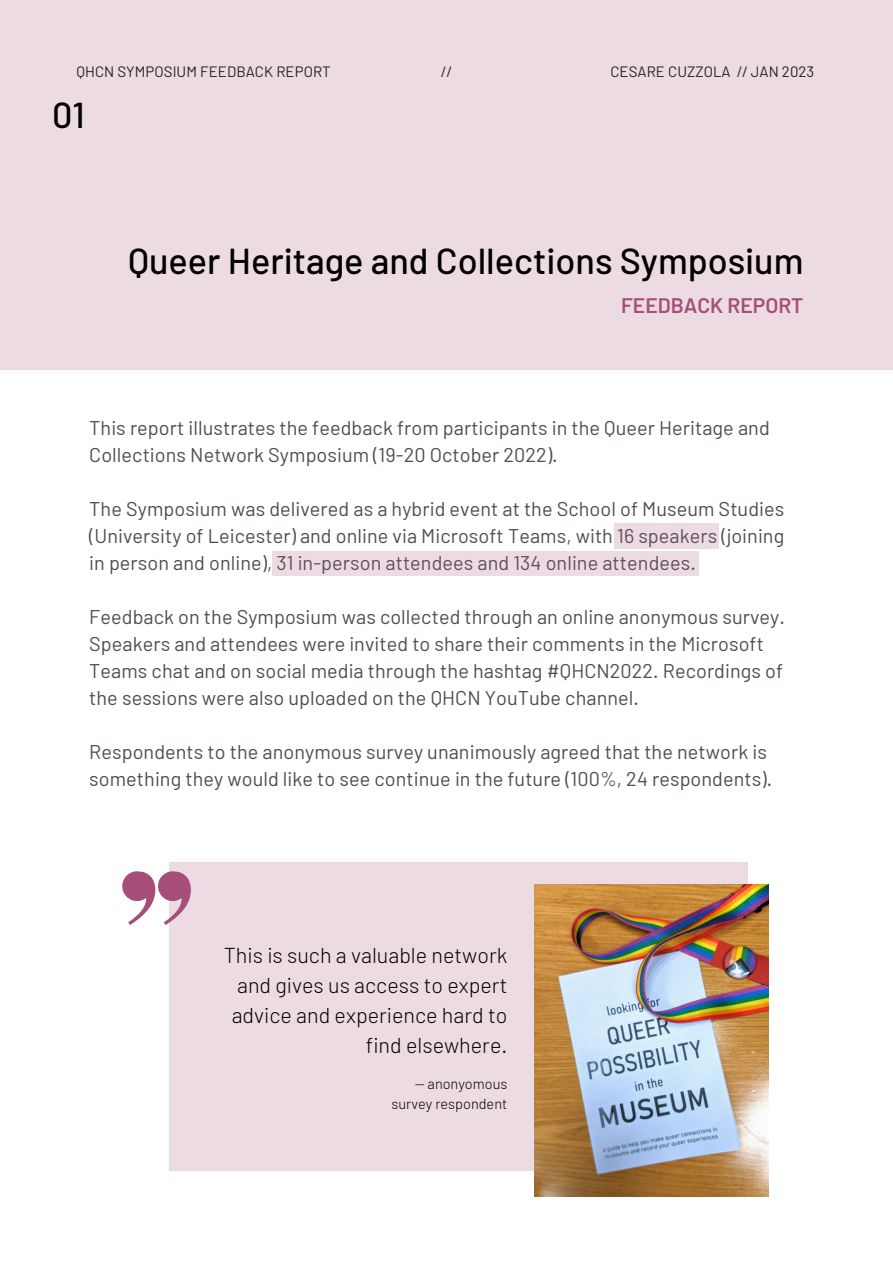
<style>
.page{position:relative;width:893px;height:1264px;background:#fff}
.page>*{position:absolute;margin:0;border:0;box-sizing:border-box;transform-origin:0 0}
.t1{font:500 36px "Barlow";color:#000}
.t2{font:300 21.45px/29.7px "Barlow";color:#000;text-align:right}
.t3{font:600 21px "Barlow";color:#a64d79}
.t4{font:19.8px/27px "Barlow";letter-spacing:.005em;color:#495052}
.t5{font:15px "Barlow";letter-spacing:.005em;color:#222}
.t6{font:300 14.55px/20px "Barlow";color:#000;text-align:right}
</style>
<div class="page">
<div style="left:0;top:0;width:892px;height:369px;background:#eddbe4"></div>
<div style="left:170px;top:862px;width:577px;height:308px;background:#eddbe4"></div>
<img style="left:534px;top:884px;width:234px;height:312px">
<div style="left:272px;top:551px;width:427px;height:24px;background:#eddbe4"></div>
<div style="left:614px;top:523px;width:105px;height:25px;background:#eddbe4"></div>
<svg style="left:122px;top:871px;width:69px;height:54px"></svg>
<p class="t5" style="left:76px;top:62px;width:256px">QHCN SYMPOSIUM FEEDBACK REPORT</p>
<p class="t5" style="left:441px;top:62px;width:12px">//</p>
<p class="t5" style="left:610px;top:62px;width:205px">CESARE CUZZOLA // JAN 2023</p>
<h1 class="t1" style="left:52px;top:92px;width:34px">01</h1>
<h1 class="t1" style="left:128px;top:238px;width:676px">Queer Heritage and Collections Symposium</h1>
<p class="t3" style="left:621px;top:292px;width:184px">FEEDBACK REPORT</p>
<p class="t4" style="left:89px;top:413px;width:682px">This report illustrates the feedback from participants in the Queer Heritage and<br>Collections Network Symposium (19-20 October 2022).</p>
<p class="t4" style="left:89px;top:494px;width:696px;text-align:justify">The Symposium was delivered as a hybrid event at the School of Museum Studies (University of Leicester) and online via Microsoft Teams, with 16 speakers (joining in person and online), 31 in-person attendees and 134 online attendees.</p>
<p class="t4" style="left:89px;top:602px;width:697px">Feedback on the Symposium was collected through an online anonymous survey.<br>Speakers and attendees were invited to share their comments in the Microsoft Teams chat and on social media through the hashtag #QHCN2022. Recordings of the sessions were also uploaded on the QHCN YouTube channel.</p>
<p class="t4" style="left:89px;top:737px;width:684px">Respondents to the anonymous survey unanimously agreed that the network is something they would like to see continue in the future (100%, 24 respondents).</p>
<p class="t2" style="left:224px;top:939px;width:285px">This is such a valuable network and gives us access to expert advice and experience hard to find elsewhere.</p>
<p class="t6" style="left:391px;top:1073px;width:117px">— anonyomous survey respondent</p>
</div>
